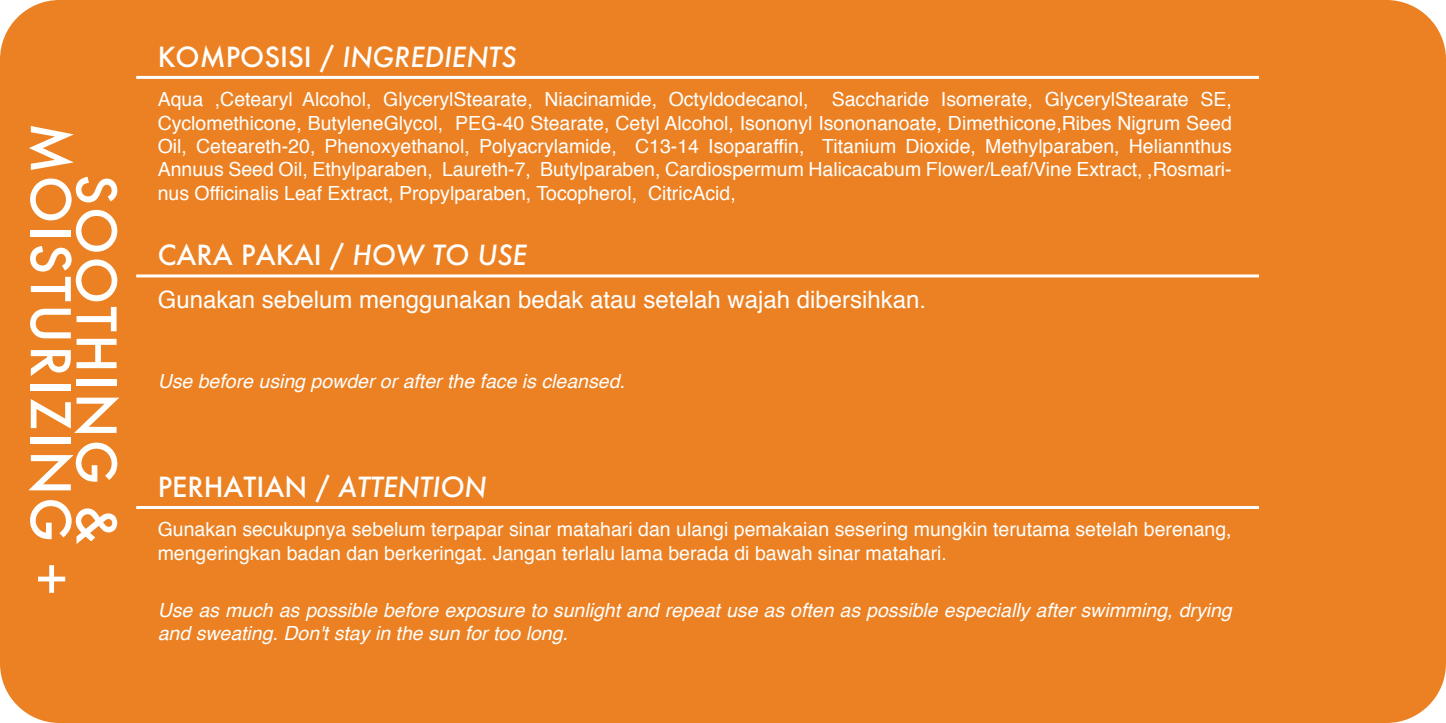
<style>
.page{position:relative;width:1446px;height:723px;background:#ec8123}
.page>*{position:absolute;margin:0;border:0;box-sizing:border-box;transform-origin:0 0}
.t1{font:500 53.1px/45.6px "Futura";letter-spacing:.04em;color:#fff;text-align:center}
.t2{font:500 27px "Futura";color:#fff}
.t3{font:italic 500 27px "Futura";color:#fff}
.t4{font:24px "Helvetica";color:#fff}
.t5{font:19.5px/23.4px "Helvetica";color:#fff;text-align:justify}
.t6{font:italic 19.5px/23.4px "Helvetica";color:#fff}
.s1{font-style:normal}
.s2{font-style:italic}
</style>
<div class="page">
<hr style="left:136px;top:76px;width:1123px;height:3px;background:#fff">
<hr style="left:136px;top:274px;width:1123px;height:3px;background:#fff">
<hr style="left:136px;top:506px;width:1123px;height:3px;background:#fff">
<h1 class="t1" style="left:120px;top:123px;width:474px;rotate:90deg">SOOTHING &amp;<br>MOISTURIZING +</h1>
<h2 class="t3" style="left:158px;top:38px;width:360px"><span class="s1">KOMPOSISI /</span> INGREDIENTS</h2>
<p class="t5" style="left:158px;top:88px;width:1075px">Aqua ,Cetearyl Alcohol, GlycerylStearate, Niacinamide, Octyldodecanol, Saccharide Isomerate, GlycerylStearate SE, Cyclomethicone, ButyleneGlycol, PEG-40 Stearate, Cetyl Alcohol, Isononyl Isononanoate, Dimethicone,Ribes Nigrum Seed Oil, Ceteareth-20, Phenoxyethanol, Polyacrylamide, C13-14 Isoparaffin, Titanium Dioxide, Methylparaben, Heliannthus Annuus Seed Oil, Ethylparaben, Laureth-7, Butylparaben, Cardiospermum Halicacabum Flower/Leaf/Vine Extract, ,Rosmari&shy;nus Officinalis Leaf Extract, Propylparaben, Tocopherol, CitricAcid,</p>
<h2 class="t2" style="left:158px;top:237px;width:371px">CARA PAKAI / <span class="s2">HOW TO USE</span></h2>
<p class="t4" style="left:158px;top:281px;width:770px">Gunakan sebelum menggunakan bedak atau setelah wajah dibersihkan.</p>
<p class="t6" style="left:158px;top:370px;width:469px">Use before using powder or after the face is cleansed.</p>
<h2 class="t2" style="left:158px;top:468px;width:330px">PERHATIAN / <span class="s2">ATTENTION</span></h2>
<p class="t5" style="left:158px;top:518px;width:1075px">Gunakan secukupnya sebelum terpapar sinar matahari dan ulangi pemakaian sesering mungkin terutama setelah berenang, mengeringkan badan dan berkeringat. Jangan terlalu lama berada di bawah sinar matahari.</p>
<p class="t6" style="left:158px;top:599px;width:1075px">Use as much as possible before exposure to sunlight and repeat use as often as possible especially after swimming, drying and sweating. Don't stay in the sun for too long.</p>
</div>
